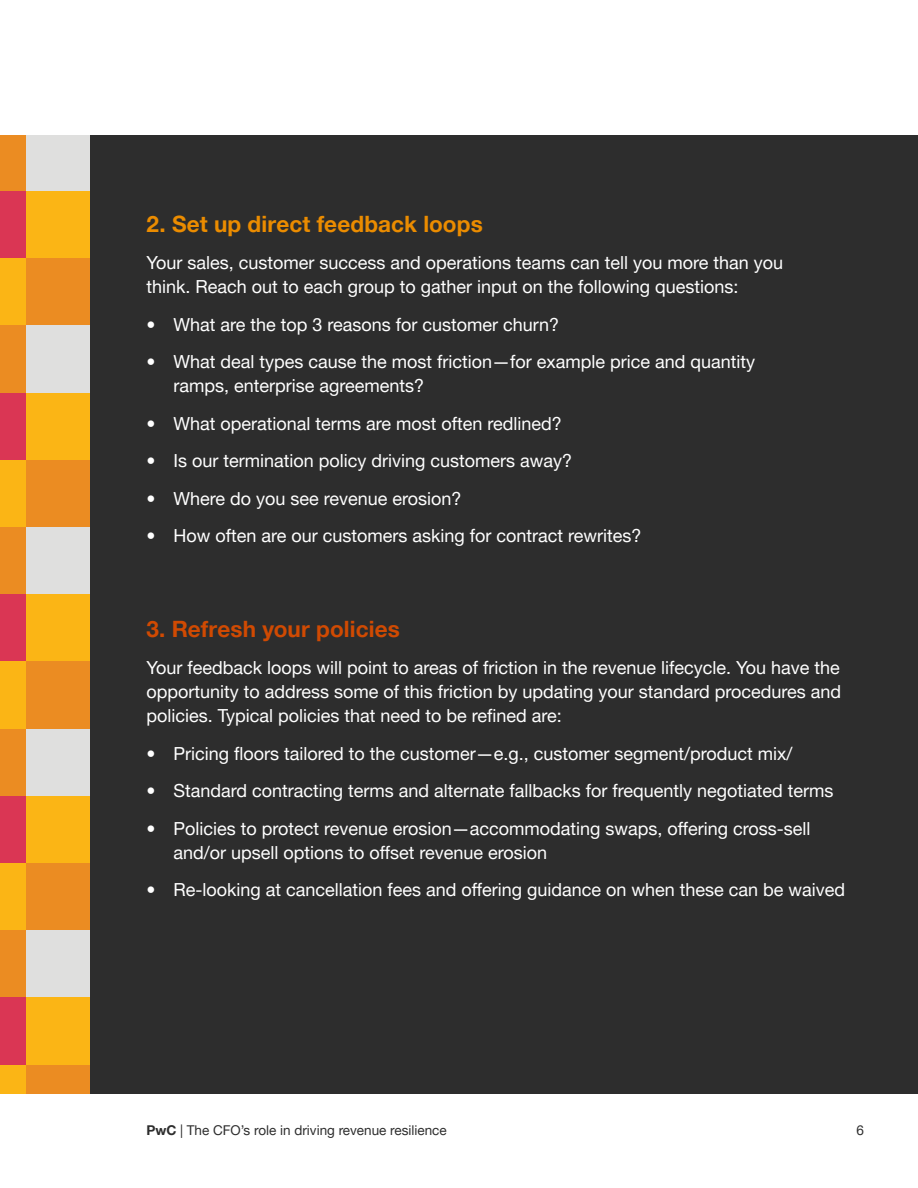
<style>
.page{position:relative;width:918px;height:1188px;background:#fff}
.page>*{position:absolute;margin:0;border:0;box-sizing:border-box;transform-origin:0 0}
.sub_header{font:700 22.5px "Helvetica Neue LT Pro";letter-spacing:.005em;color:#eb8c00}
.sub_header-2{font:700 22.5px "Helvetica Neue LT Pro";letter-spacing:.005em;color:#d04a02}
.paragraph_before_bul{font:18px/24px "Helvetica Neue LT Pro";color:#fff}
.t1{font:13.5px "Helvetica Neue LT Pro";color:#2d2d2d}
.s1{font-weight:700}
</style>
<div class="page">
<div style="left:0;top:135px;width:918px;height:959px;background:#2d2d2d"></div>
<div style="left:26px;top:135px;width:63px;height:56px;background:#dfdfde"></div>
<div style="left:26px;top:191px;width:63px;height:68px;background:#fbb515"></div>
<div style="left:26px;top:259px;width:63px;height:67px;background:#eb8c22"></div>
<div style="left:0;top:135px;width:26px;height:56px;background:#eb8c22"></div>
<div style="left:0;top:191px;width:26px;height:68px;background:#da3654"></div>
<div style="left:0;top:259px;width:26px;height:67px;background:#fbb515"></div>
<div style="left:26px;top:326px;width:63px;height:67px;background:#dfdfde"></div>
<div style="left:26px;top:393px;width:63px;height:67px;background:#fbb515"></div>
<div style="left:26px;top:460px;width:63px;height:67px;background:#eb8c22"></div>
<div style="left:0;top:326px;width:26px;height:67px;background:#eb8c22"></div>
<div style="left:0;top:393px;width:26px;height:67px;background:#da3654"></div>
<div style="left:0;top:460px;width:26px;height:67px;background:#fbb515"></div>
<div style="left:26px;top:527px;width:63px;height:68px;background:#dfdfde"></div>
<div style="left:26px;top:595px;width:63px;height:67px;background:#fbb515"></div>
<div style="left:26px;top:662px;width:63px;height:67px;background:#eb8c22"></div>
<div style="left:0;top:527px;width:26px;height:68px;background:#eb8c22"></div>
<div style="left:0;top:595px;width:26px;height:67px;background:#da3654"></div>
<div style="left:0;top:662px;width:26px;height:67px;background:#fbb515"></div>
<div style="left:26px;top:729px;width:63px;height:67px;background:#dfdfde"></div>
<div style="left:26px;top:796px;width:63px;height:67px;background:#fbb515"></div>
<div style="left:26px;top:863px;width:63px;height:68px;background:#eb8c22"></div>
<div style="left:0;top:729px;width:26px;height:67px;background:#eb8c22"></div>
<div style="left:0;top:796px;width:26px;height:67px;background:#da3654"></div>
<div style="left:0;top:863px;width:26px;height:68px;background:#fbb515"></div>
<div style="left:26px;top:931px;width:63px;height:67px;background:#dfdfde"></div>
<div style="left:26px;top:998px;width:63px;height:67px;background:#fbb515"></div>
<div style="left:26px;top:1065px;width:63px;height:29px;background:#eb8c22"></div>
<div style="left:0;top:931px;width:26px;height:67px;background:#eb8c22"></div>
<div style="left:0;top:998px;width:26px;height:67px;background:#da3654"></div>
<div style="left:0;top:1065px;width:26px;height:29px;background:#fbb515"></div>
<p class="sub_header" style="left:146px;top:210px;width:338px">2. Set up direct feedback loops</p>
<p class="paragraph_before_bul" style="left:146px;top:251px;width:638px">Your sales, customer success and operations teams can tell you more than you think. Reach out to each group to gather input on the following questions:</p>
<p class="paragraph_before_bul" style="left:146px;top:312px;width:414px">• What are the top 3 reasons for customer churn?</p>
<p class="paragraph_before_bul" style="left:173px;top:350px;width:583px;text-indent:-27px">• What deal types cause the most friction—for example price and quantity ramps, enterprise agreements?</p>
<p class="paragraph_before_bul" style="left:146px;top:411px;width:417px">• What operational terms are most often redlined?</p>
<p class="paragraph_before_bul" style="left:146px;top:449px;width:427px">• Is our termination policy driving customers away?</p>
<p class="paragraph_before_bul" style="left:146px;top:486px;width:317px">• Where do you see revenue erosion?</p>
<p class="paragraph_before_bul" style="left:146px;top:524px;width:497px">• How often are our customers asking for contract rewrites?</p>
<p class="sub_header-2" style="left:146px;top:615px;width:255px">3. Refresh your policies</p>
<p class="paragraph_before_bul" style="left:146px;top:656px;width:696px;text-align:justify">Your feedback loops will point to areas of friction in the revenue lifecycle. You have the opportunity to address some of this friction by updating your standard procedures and policies. Typical policies that need to be refined are:</p>
<p class="paragraph_before_bul" style="left:146px;top:741px;width:648px">• Pricing floors tailored to the customer—e.g., customer segment/product mix/</p>
<p class="paragraph_before_bul" style="left:146px;top:779px;width:689px">• Standard contracting terms and alternate fallbacks for frequently negotiated terms</p>
<p class="paragraph_before_bul" style="left:173px;top:816px;width:639px;text-indent:-27px">• Policies to protect revenue erosion—accommodating swaps, offering cross-sell and/or upsell options to offset revenue erosion</p>
<p class="paragraph_before_bul" style="left:146px;top:878px;width:700px">• Re-looking at cancellation fees and offering guidance on when these can be waived</p>
<p class="t1" style="left:146px;top:1122px;width:302px"><span class="s1">PwC</span> | The CFO’s role in driving revenue resilience</p>
<p class="t1" style="left:856px;top:1122px;width:9px">6</p>
</div>
